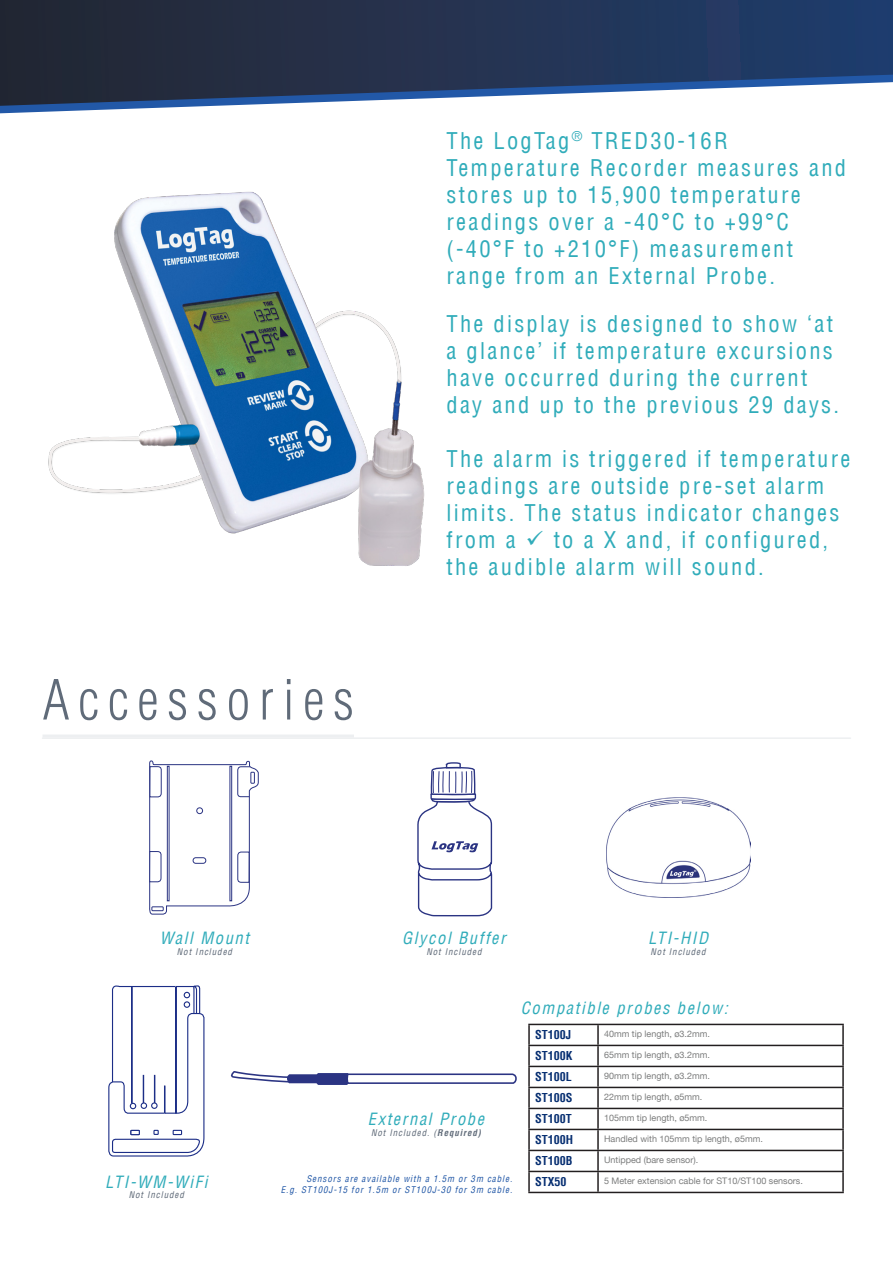
<style>
.page{position:relative;width:893px;height:1263px;background:#fff}
.page>*{position:absolute;margin:0;border:0;box-sizing:border-box;transform-origin:0 0}
.SubTitle{font:300 condensed 54px "Helvetica LT";letter-spacing:.16em;color:#606b79}
.Paragraph_Style_2_1{font:condensed 22.5px/27px "Helvetica LT";letter-spacing:.1em;color:#30acba}
.Paragraph_Style_1{font:italic condensed 16.5px "Helvetica LT";letter-spacing:.1em;color:#30acba}
.Table_Header{font:700 condensed 12px "Helvetica LT";color:#062e71}
.Table_Content{font:9px "Helvetica Neue LT";color:#7c7d7d}
.Paragraph_Style_1-2{font:italic condensed 9px "Helvetica LT";letter-spacing:.1em;color:#2258a7}
.Paragraph_Style_1-3{font:italic condensed 9px "Helvetica LT";letter-spacing:.1em;color:#606b79}
.s1{font-weight:700}
</style>
<div class="page">
<svg style="left:0;top:106px;width:208px;height:7px"></svg>
<svg style="left:0;top:0;width:893px;height:106px"></svg>
<hr style="left:43px;top:737px;width:807px;height:2px;background:#edeff1">
<hr style="left:43px;top:734px;width:311px;height:3px;background:#edeff1">
<svg style="left:108px;top:985px;width:97px;height:172px"></svg>
<div style="left:175px;top:986px;width:2px;height:128px;border:1px solid #1c2e87"></div>
<img style="left:48px;top:191px;width:377px;height:375px">
<hr style="left:597px;top:1151px;width:2px;height:20px;background:#231f20">
<hr style="left:597px;top:1172px;width:2px;height:20px;background:#231f20">
<hr style="left:528px;top:1025px;width:2px;height:20px;background:#231f20">
<hr style="left:528px;top:1046px;width:2px;height:20px;background:#231f20">
<hr style="left:528px;top:1067px;width:2px;height:20px;background:#231f20">
<hr style="left:528px;top:1088px;width:2px;height:20px;background:#231f20">
<hr style="left:528px;top:1109px;width:2px;height:20px;background:#231f20">
<hr style="left:528px;top:1130px;width:2px;height:20px;background:#231f20">
<hr style="left:597px;top:1025px;width:2px;height:20px;background:#231f20">
<hr style="left:842px;top:1025px;width:2px;height:20px;background:#231f20">
<hr style="left:597px;top:1046px;width:2px;height:20px;background:#231f20">
<hr style="left:842px;top:1046px;width:2px;height:20px;background:#231f20">
<hr style="left:597px;top:1067px;width:2px;height:20px;background:#231f20">
<hr style="left:842px;top:1067px;width:2px;height:20px;background:#231f20">
<hr style="left:597px;top:1088px;width:2px;height:20px;background:#231f20">
<hr style="left:842px;top:1088px;width:2px;height:20px;background:#231f20">
<hr style="left:597px;top:1109px;width:2px;height:20px;background:#231f20">
<hr style="left:842px;top:1109px;width:2px;height:20px;background:#231f20">
<hr style="left:597px;top:1130px;width:2px;height:20px;background:#231f20">
<hr style="left:842px;top:1130px;width:2px;height:20px;background:#231f20">
<hr style="left:528px;top:1024px;width:70px;height:1px;background:#231f20">
<hr style="left:598px;top:1024px;width:246px;height:1px;background:#231f20">
<hr style="left:528px;top:1045px;width:70px;height:1px;background:#231f20">
<hr style="left:598px;top:1045px;width:246px;height:1px;background:#231f20">
<hr style="left:528px;top:1066px;width:70px;height:1px;background:#231f20">
<hr style="left:598px;top:1066px;width:246px;height:1px;background:#231f20">
<hr style="left:528px;top:1087px;width:70px;height:1px;background:#231f20">
<hr style="left:598px;top:1087px;width:246px;height:1px;background:#231f20">
<hr style="left:528px;top:1108px;width:70px;height:1px;background:#231f20">
<hr style="left:598px;top:1108px;width:246px;height:1px;background:#231f20">
<hr style="left:528px;top:1129px;width:70px;height:1px;background:#231f20">
<hr style="left:598px;top:1129px;width:246px;height:1px;background:#231f20">
<hr style="left:528px;top:1150px;width:70px;height:1px;background:#231f20">
<hr style="left:528px;top:1151px;width:2px;height:20px;background:#231f20">
<hr style="left:598px;top:1150px;width:246px;height:1px;background:#231f20">
<hr style="left:842px;top:1151px;width:2px;height:20px;background:#231f20">
<hr style="left:528px;top:1171px;width:70px;height:1px;background:#231f20">
<hr style="left:528px;top:1172px;width:2px;height:20px;background:#231f20">
<hr style="left:598px;top:1171px;width:246px;height:1px;background:#231f20">
<hr style="left:842px;top:1172px;width:2px;height:20px;background:#231f20">
<hr style="left:528px;top:1192px;width:70px;height:1px;background:#231f20">
<hr style="left:598px;top:1192px;width:246px;height:1px;background:#231f20">
<svg style="left:417px;top:762px;width:75px;height:154px"></svg>
<svg style="left:149px;top:760px;width:110px;height:154px"></svg>
<div style="left:167px;top:766px;width:2px;height:135px;background:#fff;border:1px solid #2b3483"></div>
<div style="left:230px;top:766px;width:2px;height:135px;background:#fff;border:1px solid #2b3483"></div>
<svg style="left:231px;top:1071px;width:286px;height:14px"></svg>
<img style="left:607px;top:797px;width:144px;height:101px">
<p class="SubTitle" style="left:43px;top:666px;width:313px">Accessories</p>
<p class="Paragraph_Style_2_1" style="left:446px;top:127px;width:401px">The LogTag<sup>®</sup> TRED30-16R<br>Temperature Recorder measures and stores up to 15,900 temperature readings over a -40°C to +99°C (-40°F to +210°F) measurement range from an External Probe.</p>
<p class="Paragraph_Style_2_1" style="left:446px;top:310px;width:394px">The display is designed to show ‘at a glance’ if temperature excursions have occurred during the current day and up to the previous 29 days.</p>
<p class="Paragraph_Style_2_1" style="left:446px;top:445px;width:405px">The alarm is triggered if temperature readings are outside pre-set alarm limits. The status indicator changes from a ✓ to a X and, if configured, the audible alarm will sound.</p>
<p class="Paragraph_Style_1" style="left:160px;top:927px;width:91px">Wall Mount</p>
<p class="Paragraph_Style_1-3" style="left:177px;top:945px;width:57px">Not Included</p>
<p class="Paragraph_Style_1" style="left:402px;top:927px;width:105px">Glycol Buffer</p>
<p class="Paragraph_Style_1-3" style="left:426px;top:945px;width:57px">Not Included</p>
<p class="Paragraph_Style_1" style="left:648px;top:927px;width:62px">LTI-HID</p>
<p class="Paragraph_Style_1-3" style="left:650px;top:945px;width:57px">Not Included</p>
<p class="Paragraph_Style_1" style="left:105px;top:1171px;width:104px">LTI-WM-WiFi</p>
<p class="Paragraph_Style_1-3" style="left:129px;top:1189px;width:57px">Not Included</p>
<p class="Paragraph_Style_1" style="left:368px;top:1108px;width:118px">External Probe</p>
<p class="Paragraph_Style_1-3" style="left:371px;top:1127px;width:111px">Not Included. (<span class="s1">Required)</span></p>
<p class="Paragraph_Style_1-2" style="left:306px;top:1173px;width:207px">Sensors are available with a 1.5m or 3m cable.</p>
<p class="Paragraph_Style_1-2" style="left:281px;top:1184px;width:233px">E.g. ST100J-15 for 1.5m or ST100J-30 for 3m cable.</p>
<p class="Paragraph_Style_1" style="left:521px;top:998px;width:209px">Compatible probes below:</p>
<p class="Table_Header" style="left:535px;top:1027px;width:37px">ST100J</p>
<p class="Table_Content" style="left:604px;top:1028px;width:107px">40mm tip length, ø3.2mm.</p>
<p class="Table_Header" style="left:535px;top:1048px;width:39px">ST100K</p>
<p class="Table_Content" style="left:604px;top:1049px;width:107px">65mm tip length, ø3.2mm.</p>
<p class="Table_Header" style="left:535px;top:1069px;width:38px">ST100L</p>
<p class="Table_Content" style="left:604px;top:1070px;width:107px">90mm tip length, ø3.2mm.</p>
<p class="Table_Header" style="left:535px;top:1090px;width:39px">ST100S</p>
<p class="Table_Content" style="left:604px;top:1091px;width:100px">22mm tip length, ø5mm.</p>
<p class="Table_Header" style="left:535px;top:1111px;width:38px">ST100T</p>
<p class="Table_Content" style="left:604px;top:1112px;width:105px">105mm tip length, ø5mm.</p>
<p class="Table_Header" style="left:535px;top:1132px;width:40px">ST100H</p>
<p class="Table_Content" style="left:604px;top:1133px;width:160px">Handled with 105mm tip length, ø5mm.</p>
<p class="Table_Header" style="left:535px;top:1153px;width:39px">ST100B</p>
<p class="Table_Content" style="left:604px;top:1154px;width:96px">Untipped (bare sensor).</p>
<p class="Table_Header" style="left:535px;top:1174px;width:33px">STX50</p>
<p class="Table_Content" style="left:604px;top:1175px;width:200px">5 Meter extension cable for ST10/ST100 sensors.</p>
</div>
